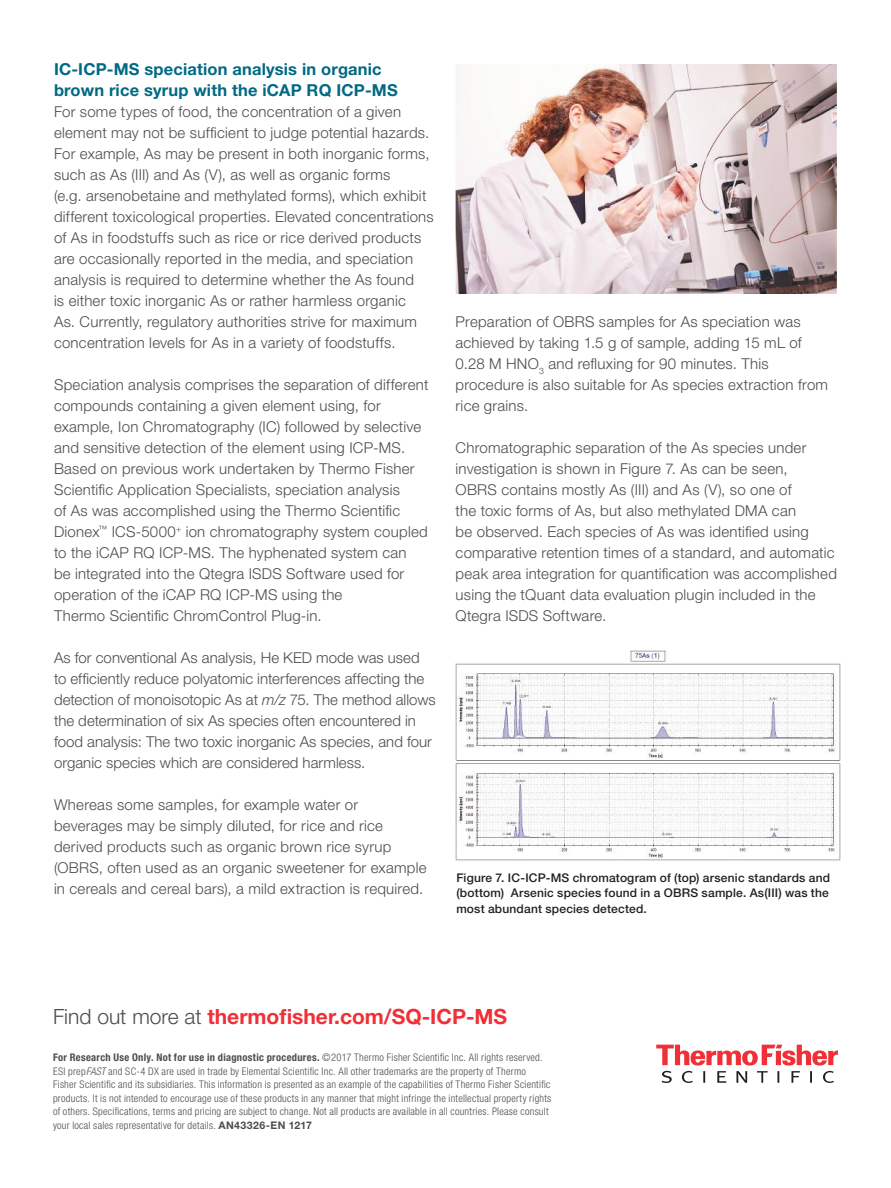
<style>
.page{position:relative;width:891px;height:1188px;background:#fff}
.page>*{position:absolute;margin:0;border:0;box-sizing:border-box;transform-origin:0 0}
.t1{font:700 21px "Helvetica Neue LT Std";color:#f12f36}
.t2{font:700 16.5px/21px "Helvetica Neue LT Std";letter-spacing:.01em;color:#006983}
.t3{font:300 15px/21px "Helvetica Neue LT Std";letter-spacing:.015em;color:#4e4b4c}
.t4{font:500 12px/15.8px "Helvetica Neue LT Std";letter-spacing:.015em;color:#241f1f;text-align:justify}
.t5{font:300 condensed 10.5px/13.5px "Helvetica Neue LT Std";letter-spacing:.025em;color:#4e4b4c}
.s1{font-style:italic}
.s2{font-weight:300;color:#4e4b4c}
.s3{font-weight:700}
.s4{font-weight:700;font-stretch:normal}
</style>
<div class="page">
<svg style="left:656px;top:1045px;width:182px;height:38px"></svg>
<img style="left:456px;top:651px;width:384px;height:209px">
<img style="left:456px;top:64px;width:380px;height:229px">
<p class="t2" style="left:54px;top:58px;width:345px">IC-ICP-MS speciation analysis in organic brown rice syrup with the iCAP RQ ICP-MS</p>
<p class="t3" style="left:54px;top:101px;width:381px">For some types of food, the concentration of a given element may not be sufficient to judge potential hazards.<br>For example, As may be present in both inorganic forms, such as As (III) and As (V), as well as organic forms<br>(e.g. arsenobetaine and methylated forms), which exhibit different toxicological properties. Elevated concentrations of As in foodstuffs such as rice or rice derived products are occasionally reported in the media, and speciation analysis is required to determine whether the As found<br>is either toxic inorganic As or rather harmless organic<br>As. Currently, regulatory authorities strive for maximum concentration levels for As in a variety of foodstuffs.</p>
<p class="t3" style="left:54px;top:374px;width:376px">Speciation analysis comprises the separation of different compounds containing a given element using, for example, Ion Chromatography (IC) followed by selective and sensitive detection of the element using ICP-MS.<br>Based on previous work undertaken by Thermo Fisher Scientific Application Specialists, speciation analysis<br>of As was accomplished using the Thermo Scientific Dionex<sup>™</sup> ICS-5000<sup>+</sup> ion chromatography system coupled to the iCAP RQ ICP-MS. The hyphenated system can<br>be integrated into the Qtegra ISDS Software used for operation of the iCAP RQ ICP-MS using the<br>Thermo Scientific ChromControl Plug-in.</p>
<p class="t3" style="left:54px;top:647px;width:383px">As for conventional As analysis, He KED mode was used to efficiently reduce polyatomic interferences affecting the detection of monoisotopic As at <span class="s1">m/z</span> 75. The method allows the determination of six As species often encountered in food analysis: The two toxic inorganic As species, and four organic species which are considered harmless.</p>
<p class="t3" style="left:54px;top:794px;width:374px">Whereas some samples, for example water or beverages may be simply diluted, for rice and rice derived products such as organic brown rice syrup (OBRS, often used as an organic sweetener for example in cereals and cereal bars), a mild extraction is required.</p>
<p class="t3" style="left:456px;top:311px;width:374px">Preparation of OBRS samples for As speciation was achieved by taking 1.5 g of sample, adding 15 mL of 0.28 M HNO<sub>3</sub> and refluxing for 90 minutes. This procedure is also suitable for As species extraction from rice grains.</p>
<p class="t3" style="left:456px;top:437px;width:383px">Chromatographic separation of the As species under investigation is shown in Figure 7. As can be seen,<br>OBRS contains mostly As (III) and As (V), so one of<br>the toxic forms of As, but also methylated DMA can<br>be observed. Each species of As was identified using comparative retention times of a standard, and automatic peak area integration for quantification was accomplished using the tQuant data evaluation plugin included in the Qtegra ISDS Software.</p>
<p class="t4" style="left:456px;top:869px;width:375px">Figure 7. IC-ICP-MS chromatogram of (top) arsenic standards and (bottom) Arsenic species found in a OBRS sample. As(III) was the most abundant species detected.</p>
<h1 class="t1" style="left:53px;top:1003px;width:456px"><span class="s2">Find out more at</span> thermofisher.com/SQ-ICP-MS</h1>
<p class="t5" style="left:53px;top:1051px;width:500px"><span class="s3">For Research Use Only. Not for use in diagnostic procedures.</span> ©2017 Thermo Fisher Scientific Inc. All rights reserved.<br>ESI prep<span class="s1">FAST</span> and SC-4 DX are used in trade by Elemental Scientific Inc. All other trademarks are the property of Thermo Fisher Scientific and its subsidiaries. This information is presented as an example of the capabilities of Thermo Fisher Scientific products. It is not intended to encourage use of these products in any manner that might infringe the intellectual property rights of others. Specifications, terms and pricing are subject to change. Not all products are available in all countries. Please consult your local sales representative for details. <span class="s4">AN43326-EN 1217</span></p>
</div>
